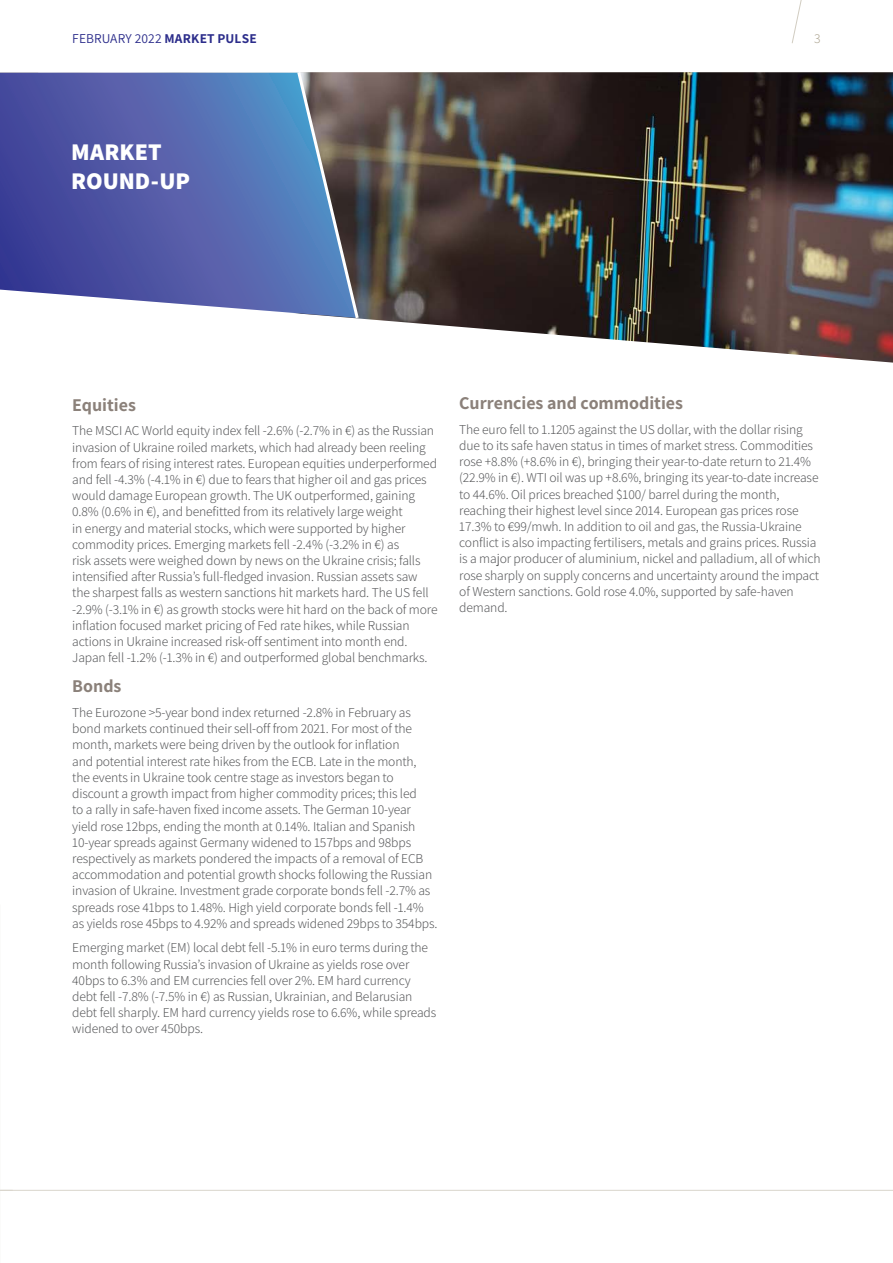
<style>
.page{position:relative;width:893px;height:1263px;background:#fff}
.page>*{position:absolute;margin:0;border:0;box-sizing:border-box;transform-origin:0 0}
.ILIM_body_copy{font:800 24px/28.8px "Assistant";color:#fff}
.Body_Copy{font:700 18px "Assistant";color:#8b817a}
.Body_Copy-2{font:300 13.5px/16.2px "Assistant";letter-spacing:-.01em;color:#57585a}
.ILIM_body_copy-2{font:13.5px "Assistant";letter-spacing:.005em;color:#2c2d8b}
.Pg_numbers_Right_ali{font:300 13.5px "Assistant";color:#aea693}
.s1{font-weight:700}
</style>
<div class="page">
<hr style="left:0;top:72px;width:893px;height:1px;background:#d9d5cc">
<svg style="left:791px;top:0;width:11px;height:44px"></svg>
<hr style="left:0;top:1190px;width:893px;height:1px;background:#d9d5cc">
<img style="left:38px;top:72px;width:855px;height:291px">
<svg style="left:0;top:73px;width:295px;height:245px;background:#5b69af"></svg>
<svg style="left:295px;top:72px;width:66px;height:249px;background:#647691"></svg>
<p class="ILIM_body_copy-2" style="left:72px;top:29px;width:186px">FEBRUARY 2022 <span class="s1">MARKET PULSE</span></p>
<p class="Pg_numbers_Right_ali" style="left:814px;top:29px;width:8px">3</p>
<p class="ILIM_body_copy" style="left:71px;top:136px;width:120px">MARKET<br>ROUND-UP</p>
<p class="Body_Copy" style="left:72px;top:392px;width:65px">Equities</p>
<p class="Body_Copy-2" style="left:72px;top:422px;width:367px">The MSCI AC World equity index fell -2.6% (-2.7% in €) as the Russian invasion of Ukraine roiled markets, which had already been reeling from fears of rising interest rates. European equities underperformed and fell -4.3% (-4.1% in €) due to fears that higher oil and gas prices would damage European growth. The UK outperformed, gaining 0.8% (0.6% in €), and benefitted from its relatively large weight<br>in energy and material stocks, which were supported by higher commodity prices. Emerging markets fell -2.4% (-3.2% in €) as<br>risk assets were weighed down by news on the Ukraine crisis; falls intensified after Russia’s full-fledged invasion. Russian assets saw the sharpest falls as western sanctions hit markets hard. The US fell -2.9% (-3.1% in €) as growth stocks were hit hard on the back of more inflation focused market pricing of Fed rate hikes, while Russian actions in Ukraine increased risk-off sentiment into month end.<br>Japan fell -1.2% (-1.3% in €) and outperformed global benchmarks.</p>
<p class="Body_Copy" style="left:72px;top:674px;width:51px">Bonds</p>
<p class="Body_Copy-2" style="left:72px;top:704px;width:367px">The Eurozone &gt;5-year bond index returned -2.8% in February as bond markets continued their sell-off from 2021. For most of the month, markets were being driven by the outlook for inflation<br>and potential interest rate hikes from the ECB. Late in the month, the events in Ukraine took centre stage as investors began to discount a growth impact from higher commodity prices; this led<br>to a rally in safe-haven fixed income assets. The German 10-year yield rose 12bps, ending the month at 0.14%. Italian and Spanish 10-year spreads against Germany widened to 157bps and 98bps respectively as markets pondered the impacts of a removal of ECB accommodation and potential growth shocks following the Russian invasion of Ukraine. Investment grade corporate bonds fell -2.7% as spreads rose 41bps to 1.48%. High yield corporate bonds fell -1.4% as yields rose 45bps to 4.92% and spreads widened 29bps to 354bps.</p>
<p class="Body_Copy-2" style="left:72px;top:939px;width:366px">Emerging market (EM) local debt fell -5.1% in euro terms during the month following Russia’s invasion of Ukraine as yields rose over 40bps to 6.3% and EM currencies fell over 2%. EM hard currency debt fell -7.8% (-7.5% in €) as Russian, Ukrainian, and Belarusian debt fell sharply. EM hard currency yields rose to 6.6%, while spreads widened to over 450bps.</p>
<p class="Body_Copy" style="left:459px;top:391px;width:225px">Currencies and commodities</p>
<p class="Body_Copy-2" style="left:459px;top:420px;width:363px">The euro fell to 1.1205 against the US dollar, with the dollar rising due to its safe haven status in times of market stress. Commodities rose +8.8% (+8.6% in €), bringing their year-to-date return to 21.4% (22.9% in €). WTI oil was up +8.6%, bringing its year-to-date increase to 44.6%. Oil prices breached $100/ barrel during the month, reaching their highest level since 2014. European gas prices rose 17.3% to €99/mwh. In addition to oil and gas, the Russia-Ukraine conflict is also impacting fertilisers, metals and grains prices. Russia is a major producer of aluminium, nickel and palladium, all of which rose sharply on supply concerns and uncertainty around the impact of Western sanctions. Gold rose 4.0%, supported by safe-haven demand.</p>
</div>
